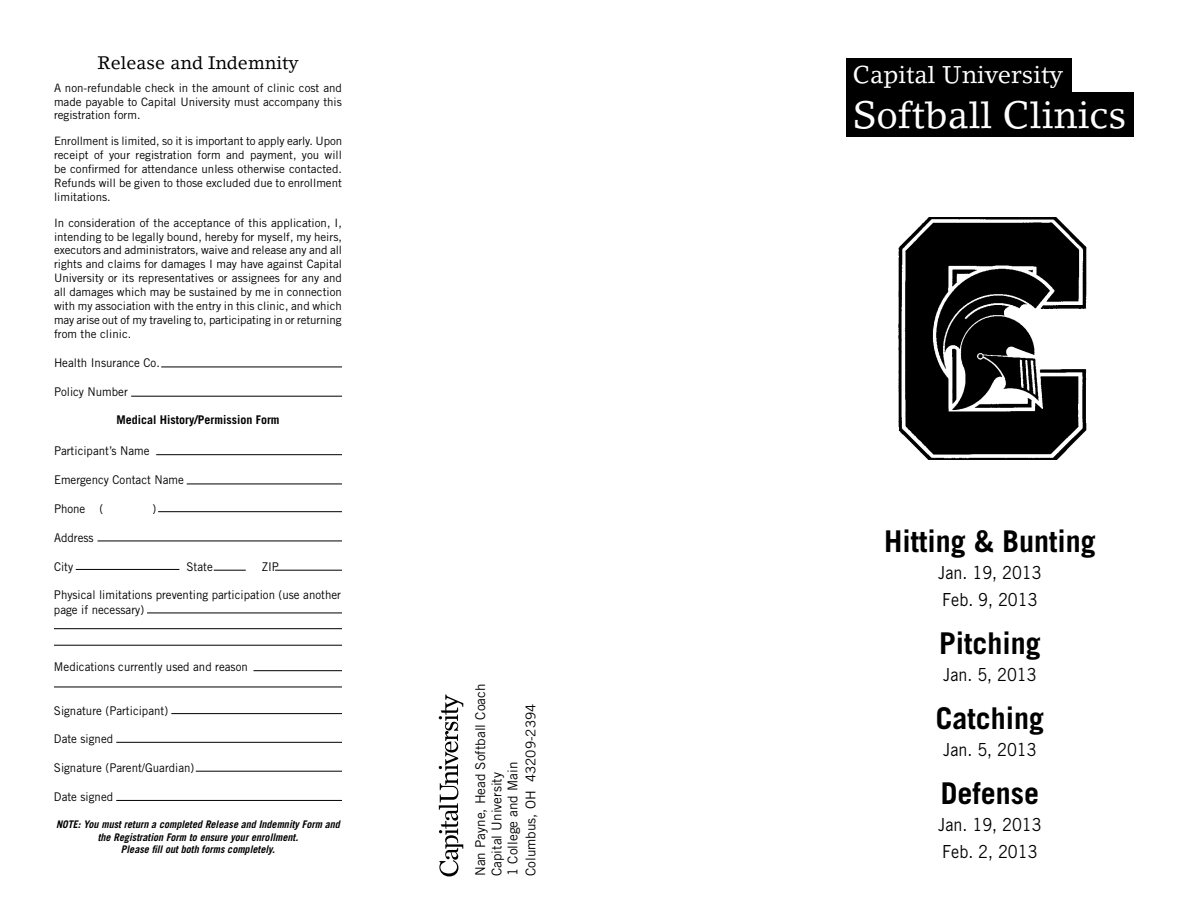
<style>
.page{position:relative;width:1188px;height:918px;background:#fff}
.page>*{position:absolute;margin:0;border:0;box-sizing:border-box;transform-origin:0 0}
.t1{font:37.5px "Lino Letter Std";color:#fff}
.t2{font:700 30px "Trade Gothic LT Std";color:#000}
.t3{font:24px "Lino Letter Std";color:#fff}
.t4{font:18px/27px "Trade Gothic LT Std";color:#000;scale:.9 1}
.t5{font:18px "Lino Letter Std";color:#000}
.t6{font:13.5px/16.2px "Trade Gothic LT Std";color:#000}
.t7{font:12px/14.4px "Trade Gothic LT Std";color:#000;scale:.96 1}
.t8{font:700 12px "Trade Gothic LT Std";color:#000}
.t9{font:11.55px/14px "Trade Gothic LT Std";color:#000;text-align:justify}
.t10{font:italic 700 10.5px/12.6px "Trade Gothic LT Std";color:#000;text-align:center;scale:.96 1}
</style>
<div class="page">
<hr style="left:161px;top:367px;width:181px;height:1px;background:#000">
<hr style="left:131px;top:396px;width:211px;height:1px;background:#000">
<hr style="left:156px;top:454px;width:186px;height:1px;background:#000">
<hr style="left:187px;top:484px;width:155px;height:1px;background:#000">
<hr style="left:158px;top:511px;width:184px;height:1px;background:#000">
<hr style="left:98px;top:541px;width:244px;height:1px;background:#000">
<hr style="left:76px;top:569px;width:103px;height:1px;background:#000">
<hr style="left:214px;top:570px;width:32px;height:1px;background:#000">
<hr style="left:275px;top:570px;width:67px;height:1px;background:#000">
<hr style="left:147px;top:613px;width:195px;height:1px;background:#000">
<hr style="left:54px;top:628px;width:288px;height:1px;background:#000">
<hr style="left:54px;top:645px;width:288px;height:1px;background:#000">
<hr style="left:254px;top:670px;width:88px;height:1px;background:#000">
<hr style="left:54px;top:687px;width:288px;height:1px;background:#000">
<hr style="left:171px;top:713px;width:171px;height:1px;background:#000">
<hr style="left:116px;top:742px;width:226px;height:1px;background:#000">
<hr style="left:196px;top:771px;width:146px;height:1px;background:#000">
<hr style="left:116px;top:800px;width:226px;height:1px;background:#000">
<img style="left:898px;top:218px;width:189px;height:241px">
<div style="left:846px;top:58px;width:287px;height:78px;background:#000"></div>
<div style="left:1072px;top:54px;width:63px;height:38px;background:#fff"></div>
<svg style="left:439px;top:695px;width:24px;height:181px"></svg>
<h3 class="t5" style="left:98px;top:52px;width:202px">Release and Indemnity</h3>
<p class="t9" style="left:54px;top:81px;width:289px">A non-refundable check in the amount of clinic cost and made payable to Capital University must accompany this registration form.</p>
<p class="t9" style="left:54px;top:134px;width:290px">Enrollment is limited, so it is important to apply early. Upon receipt of your registration form and payment, you will be confirmed for attendance unless otherwise contacted.<br>Refunds will be given to those excluded due to enrollment limitations.</p>
<p class="t9" style="left:54px;top:215px;width:290px">In consideration of the acceptance of this application, I, intending to be legally bound, hereby for myself, my heirs, executors and administrators, waive and release any and all rights and claims for damages I may have against Capital University or its representatives or assignees for any and all damages which may be sustained by me in connection with my association with the entry in this clinic, and which may arise out of my traveling to, participating in or returning from the clinic.</p>
<p class="t7" style="left:54px;top:355px;width:112px">Health Insurance Co.</p>
<p class="t7" style="left:54px;top:384px;width:78px">Policy Number</p>
<p class="t8" style="left:116px;top:413px;width:165px">Medical History/Permission Form</p>
<p class="t7" style="left:54px;top:444px;width:101px">Participant’s Name</p>
<p class="t7" style="left:54px;top:473px;width:137px">Emergency Contact Name</p>
<p class="t7" style="left:54px;top:501px;width:53px">Phone (</p>
<p class="t7" style="left:152px;top:501px;width:5px">)</p>
<p class="t7" style="left:54px;top:530px;width:43px">Address</p>
<p class="t7" style="left:54px;top:559px;width:21px">City</p>
<p class="t7" style="left:187px;top:559px;width:29px">State</p>
<p class="t7" style="left:262px;top:559px;width:20px">ZIP</p>
<p class="t7" style="left:54px;top:588px;width:300px">Physical limitations preventing participation (use another page if necessary)</p>
<p class="t7" style="left:54px;top:660px;width:203px">Medications currently used and reason</p>
<p class="t7" style="left:54px;top:703px;width:120px">Signature (Participant)</p>
<p class="t7" style="left:54px;top:732px;width:63px">Date signed</p>
<p class="t7" style="left:54px;top:761px;width:148px">Signature (Parent/Guardian)</p>
<p class="t7" style="left:54px;top:789px;width:63px">Date signed</p>
<p class="t10" style="left:56px;top:818px;width:297px">NOTE: You must return a completed Release and Indemnity Form and the Registration Form to ensure your enrollment.<br>Please fill out both forms completely.</p>
<p class="t6" style="left:472px;top:876px;width:194px;rotate:-90deg">Nan Payne, Head Softball Coach<br>Capital University<br>1 College and Main</p>
<p class="t6" style="left:523px;top:876px;width:174px;rotate:-90deg">Columbus, OH 43209-2394</p>
<h3 class="t3" style="left:853px;top:60px;width:212px">Capital University</h3>
<h1 class="t1" style="left:853px;top:92px;width:275px">Softball Clinics</h1>
<h2 class="t2" style="left:884px;top:523px;width:213px">Hitting &amp; Bunting</h2>
<h3 class="t4" style="left:938px;top:559px;width:116px">Jan. 19, 2013<br>Feb. 9, 2013</h3>
<h2 class="t2" style="left:939px;top:625px;width:103px">Pitching</h2>
<h3 class="t4" style="left:943px;top:661px;width:105px">Jan. 5, 2013</h3>
<h2 class="t2" style="left:936px;top:700px;width:110px">Catching</h2>
<h3 class="t4" style="left:943px;top:736px;width:105px">Jan. 5, 2013</h3>
<h2 class="t2" style="left:941px;top:775px;width:100px">Defense</h2>
<h3 class="t4" style="left:938px;top:811px;width:116px">Jan. 19, 2013<br>Feb. 2, 2013</h3>
</div>
